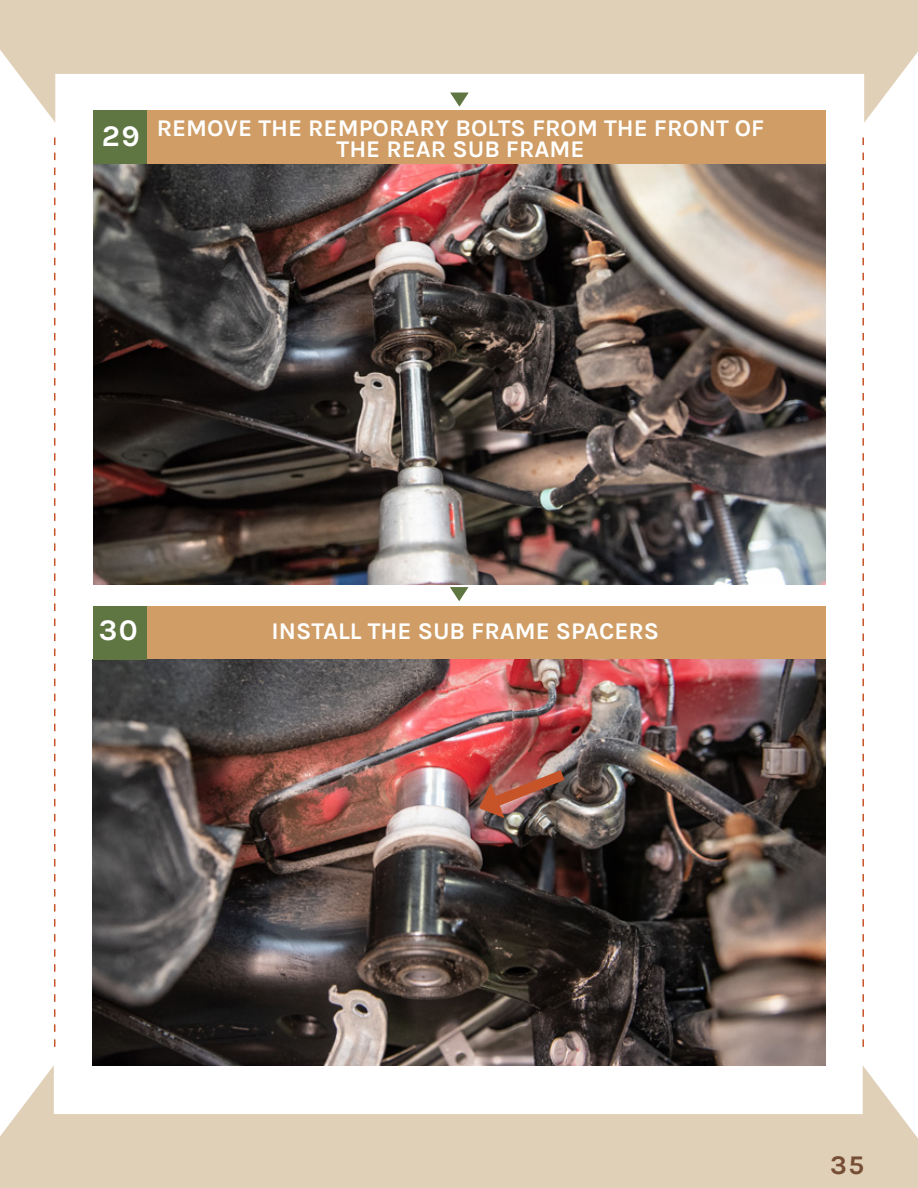
<style>
.page{position:relative;width:918px;height:1188px;background:#fff}
.page>*{position:absolute;margin:0;border:0;box-sizing:border-box;transform-origin:0 0}
.t1{font:700 30px "Karla";color:#fff}
.t2{font:700 27px "Karla";color:#764e35}
.t3{font:700 24px/21px "Karla";color:#fff;text-align:center}
</style>
<div class="page">
<svg style="left:0;top:1065px;width:918px;height:123px;fill:#e1d0b8"></svg>
<svg style="left:54px;top:138px;width:1px;height:909px"></svg>
<svg style="left:862px;top:138px;width:2px;height:909px"></svg>
<svg style="left:0;top:0;width:918px;height:123px;fill:#e1d0b8"></svg>
<div style="left:94px;top:111px;width:732px;height:53px;background:#cf9d65"></div>
<svg style="left:450px;top:587px;width:19px;height:14px"></svg>
<svg style="left:450px;top:93px;width:19px;height:14px"></svg>
<div style="left:93px;top:606px;width:733px;height:54px;background:#cf9d65"></div>
<img style="left:94px;top:164px;width:732px;height:420px">
<img style="left:93px;top:660px;width:733px;height:405px">
<div style="left:94px;top:111px;width:53px;height:53px;background:#5f7643"></div>
<div style="left:93px;top:606px;width:53px;height:54px;background:#5f7643"></div>
<img style="left:477px;top:761px;width:99px;height:57px">
<p class="t1" style="left:102px;top:118px;width:39px">29</p>
<p class="t3" style="left:157px;top:117px;width:609px">REMOVE THE REMPORARY BOLTS FROM THE FRONT OF<br>THE REAR SUB FRAME</p>
<p class="t1" style="left:99px;top:613px;width:41px">30</p>
<p class="t3" style="left:272px;top:621px;width:389px">INSTALL THE SUB FRAME SPACERS</p>
<p class="t2" style="left:830px;top:1149px;width:35px">35</p>
</div>
